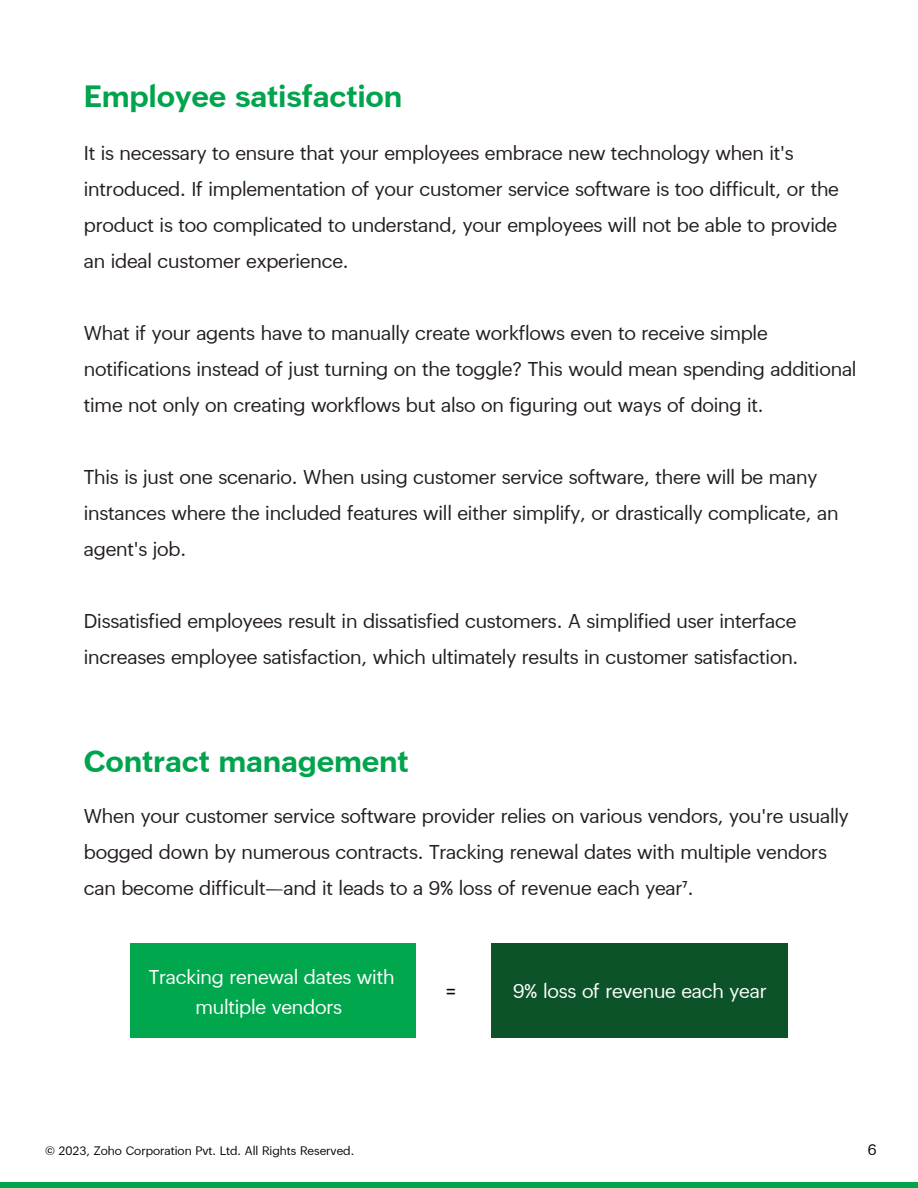
<style>
.page{position:relative;width:918px;height:1188px;background:#fff}
.page>*{position:absolute;margin:0;border:0;box-sizing:border-box;transform-origin:0 0}
.t1{font:700 30px "Zoho Puvi";letter-spacing:-.01em;color:#00a44d}
.t2{font:19.5px/36px "Zoho Puvi";letter-spacing:-.01em;color:#231d1e}
.t3{font:19.5px/30px "Zoho Puvi";letter-spacing:-.01em;color:#fff;text-align:center}
.t4{font:500 19.5px "Zoho Puvi";color:#050504}
.t5{font:15px "Zoho Puvi";color:#050504}
.t6{font:12px "Zoho Puvi";color:#050504}
</style>
<div class="page">
<div style="left:0;top:1183px;width:918px;height:5px;background:#00a44d"></div>
<div style="left:130px;top:944px;width:286px;height:94px;background:#00a74d"></div>
<div style="left:491px;top:944px;width:297px;height:94px;background:#0d532a"></div>
<h1 class="t1" style="left:84px;top:73px;width:320px">Employee satisfaction</h1>
<p class="t2" style="left:84px;top:134px;width:757px">It is necessary to ensure that your employees embrace new technology when it's introduced. If implementation of your customer service software is too difficult, or the product is too complicated to understand, your employees will not be able to provide an ideal customer experience.</p>
<p class="t2" style="left:84px;top:314px;width:774px">What if your agents have to manually create workflows even to receive simple notifications instead of just turning on the toggle? This would mean spending additional time not only on creating workflows but also on figuring out ways of doing it.</p>
<p class="t2" style="left:84px;top:458px;width:756px">This is just one scenario. When using customer service software, there will be many instances where the included features will either simplify, or drastically complicate, an agent's job.</p>
<p class="t2" style="left:84px;top:601px;width:716px">Dissatisfied employees result in dissatisfied customers. A simplified user interface increases employee satisfaction, which ultimately results in customer satisfaction.</p>
<h1 class="t1" style="left:84px;top:738px;width:327px">Contract management</h1>
<p class="t2" style="left:84px;top:797px;width:766px">When your customer service software provider relies on various vendors, you're usually bogged down by numerous contracts. Tracking renewal dates with multiple vendors can become difficult—and it leads to a 9% loss of revenue each year7.</p>
<p class="t3" style="left:149px;top:960px;width:247px">Tracking renewal dates with multiple vendors</p>
<p class="t4" style="left:445px;top:977px;width:13px">=</p>
<p class="t3" style="left:513px;top:975px;width:255px">9% loss of revenue each year</p>
<p class="t6" style="left:45px;top:1142px;width:311px">© 2023, Zoho Corporation Pvt. Ltd. All Rights Reserved.</p>
<p class="t5" style="left:868px;top:1138px;width:10px">6</p>
</div>
